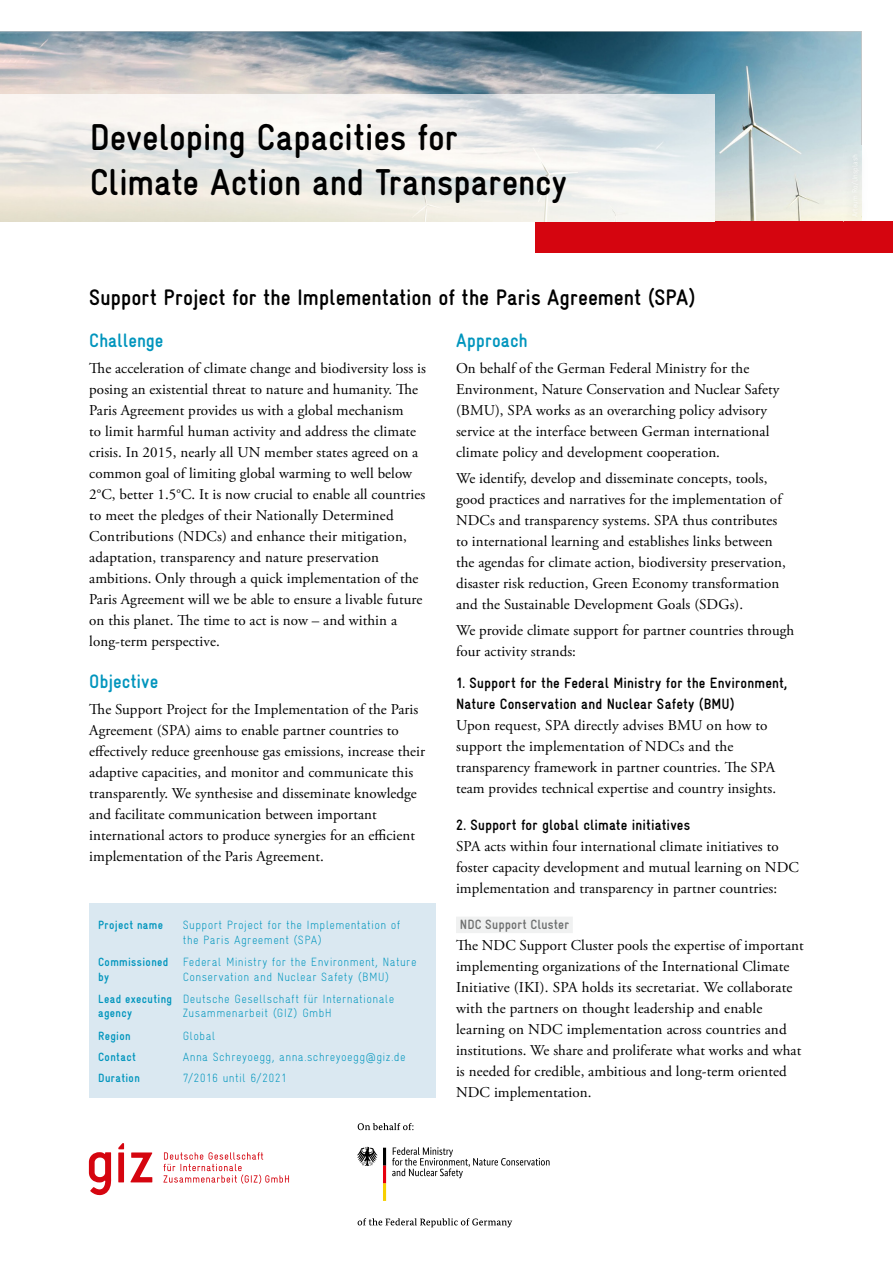
<style>
.page{position:relative;width:893px;height:1263px;background:#fff}
.page>*{position:absolute;margin:0;border:0;box-sizing:border-box;transform-origin:0 0}
.t1{font:700 condensed 37.5px/45px "Gravur";letter-spacing:-.005em;color:#000}
.t2{font:700 22.5px "Gravur Condensed";color:#000}
.t3{font:700 19.5px "Gravur Condensed";color:#0095bd}
.t4{font:15px/21px "Adobe Garamond Pro";letter-spacing:.005em;color:#000}
.t5{font:700 15px/21px "Gravur Condensed";letter-spacing:.01em;color:#000}
.t6{font:700 13.5px "Gravur Condensed";letter-spacing:.01em;color:#6f7070}
.t7{font:300 12px/14.4px "Gravur Condensed";letter-spacing:.03em;color:#0095bd}
.t8{font:700 12px/14.4px "Gravur Condensed";letter-spacing:.03em;color:#0095bd}
</style>
<div class="page">
<svg style="left:392px;top:1147px;width:158px;height:31px"></svg>
<svg style="left:357px;top:1147px;width:29px;height:54px"></svg>
<svg style="left:358px;top:1123px;width:55px;height:7px"></svg>
<svg style="left:358px;top:1218px;width:154px;height:9px"></svg>
<img style="left:0;top:32px;width:861px;height:189px">
<div style="left:456px;top:917px;width:117px;height:16px;background:#f0f1f1"></div>
<div style="left:535px;top:221px;width:358px;height:32px;background:#d5050f"></div>
<img style="left:0;top:95px;width:714px;height:126px">
<div style="left:89px;top:903px;width:347px;height:195px;background:#dae8f1"></div>
<img style="left:843px;top:146px;width:19px;height:76px">
<svg style="left:89px;top:1152px;width:22px;height:43px"></svg>
<svg style="left:130px;top:1152px;width:22px;height:30px"></svg>
<svg style="left:118px;top:1143px;width:6px;height:39px"></svg>
<svg style="left:163px;top:1152px;width:126px;height:32px"></svg>
<h1 class="t1" style="left:90px;top:115px;width:479px">Developing Capacities for<br>Climate Action and Transparency</h1>
<h2 class="t2" style="left:89px;top:284px;width:608px">Support Project for the Implementation of the Paris Agreement (SPA)</h2>
<h3 class="t3" style="left:89px;top:329px;width:76px">Challenge</h3>
<p class="t4" style="left:89px;top:358px;width:338px">The acceleration of climate change and biodiversity loss is posing an existential threat to nature and humanity. The Paris Agreement provides us with a global mechanism<br>to limit harmful human activity and address the climate crisis. In 2015, nearly all UN member states agreed on a common goal of limiting global warming to well below 2°C, better 1.5°C. It is now crucial to enable all countries to meet the pledges of their Nationally Determined Contributions (NDCs) and enhance their mitigation, adaptation, transparency and nature preservation ambitions. Only through a quick implementation of the Paris Agreement will we be able to ensure a livable future on this planet. The time to act is now – and within a long-term perspective.</p>
<h3 class="t3" style="left:89px;top:670px;width:71px">Objective</h3>
<p class="t4" style="left:89px;top:699px;width:337px">The Support Project for the Implementation of the Paris Agreement (SPA) aims to enable partner countries to effectively reduce greenhouse gas emissions, increase their adaptive capacities, and monitor and communicate this transparently. We synthesise and disseminate knowledge and facilitate communication between important international actors to produce synergies for an efficient implementation of the Paris Agreement.</p>
<p class="t8" style="left:98px;top:918px;width:66px">Project name</p>
<p class="t7" style="left:183px;top:918px;width:219px">Support Project for the Implementation of the Paris Agreement (SPA)</p>
<p class="t8" style="left:98px;top:955px;width:72px">Commissioned by</p>
<p class="t7" style="left:183px;top:955px;width:235px">Federal Ministry for the Environment, Nature<br>Conservation and Nuclear Safety (BMU)</p>
<p class="t8" style="left:98px;top:991px;width:76px">Lead executing agency</p>
<p class="t7" style="left:183px;top:991px;width:213px">Deutsche Gesellschaft für Internationale<br>Zusammenarbeit (GIZ) GmbH</p>
<p class="t8" style="left:98px;top:1028px;width:34px">Region</p>
<p class="t7" style="left:183px;top:1028px;width:34px">Global</p>
<p class="t8" style="left:98px;top:1049px;width:39px">Contact</p>
<p class="t7" style="left:183px;top:1049px;width:224px">Anna Schreyoegg, anna.schreyoegg@giz.de</p>
<p class="t8" style="left:98px;top:1070px;width:43px">Duration</p>
<p class="t7" style="left:183px;top:1070px;width:106px">7/2016 until 6/2021</p>
<h3 class="t3" style="left:456px;top:329px;width:73px">Approach</h3>
<p class="t4" style="left:456px;top:358px;width:325px">On behalf of the German Federal Ministry for the Environment, Nature Conservation and Nuclear Safety (BMU), SPA works as an overarching policy advisory service at the interface between German international climate policy and development cooperation.</p>
<p class="t4" style="left:456px;top:468px;width:331px">We identify, develop and disseminate concepts, tools, good practices and narratives for the implementation of NDCs and transparency systems. SPA thus contributes to international learning and establishes links between the agendas for climate action, biodiversity preservation, disaster risk reduction, Green Economy transformation and the Sustainable Development Goals (SDGs).</p>
<p class="t4" style="left:456px;top:621px;width:340px">We provide climate support for partner countries through four activity strands:</p>
<p class="t5" style="left:456px;top:672px;width:333px">1. Support for the Federal Ministry for the Environment,<br>Nature Conservation and Nuclear Safety (BMU)</p>
<p class="t4" style="left:456px;top:715px;width:322px">Upon request, SPA directly advises BMU on how to support the implementation of NDCs and the transparency framework in partner countries. The SPA team provides technical expertise and country insights.</p>
<p class="t5" style="left:456px;top:814px;width:236px">2. Support for global climate initiatives</p>
<p class="t4" style="left:456px;top:836px;width:344px">SPA acts within four international climate initiatives to foster capacity development and mutual learning on NDC implementation and transparency in partner countries:</p>
<p class="t6" style="left:460px;top:917px;width:111px">NDC Support Cluster</p>
<p class="t4" style="left:456px;top:936px;width:349px">The NDC Support Cluster pools the expertise of important implementing organizations of the International Climate Initiative (IKI). SPA holds its secretariat. We collaborate with the partners on thought leadership and enable learning on NDC implementation across countries and institutions. We share and proliferate what works and what is needed for credible, ambitious and long-term oriented NDC implementation.</p>
</div>
